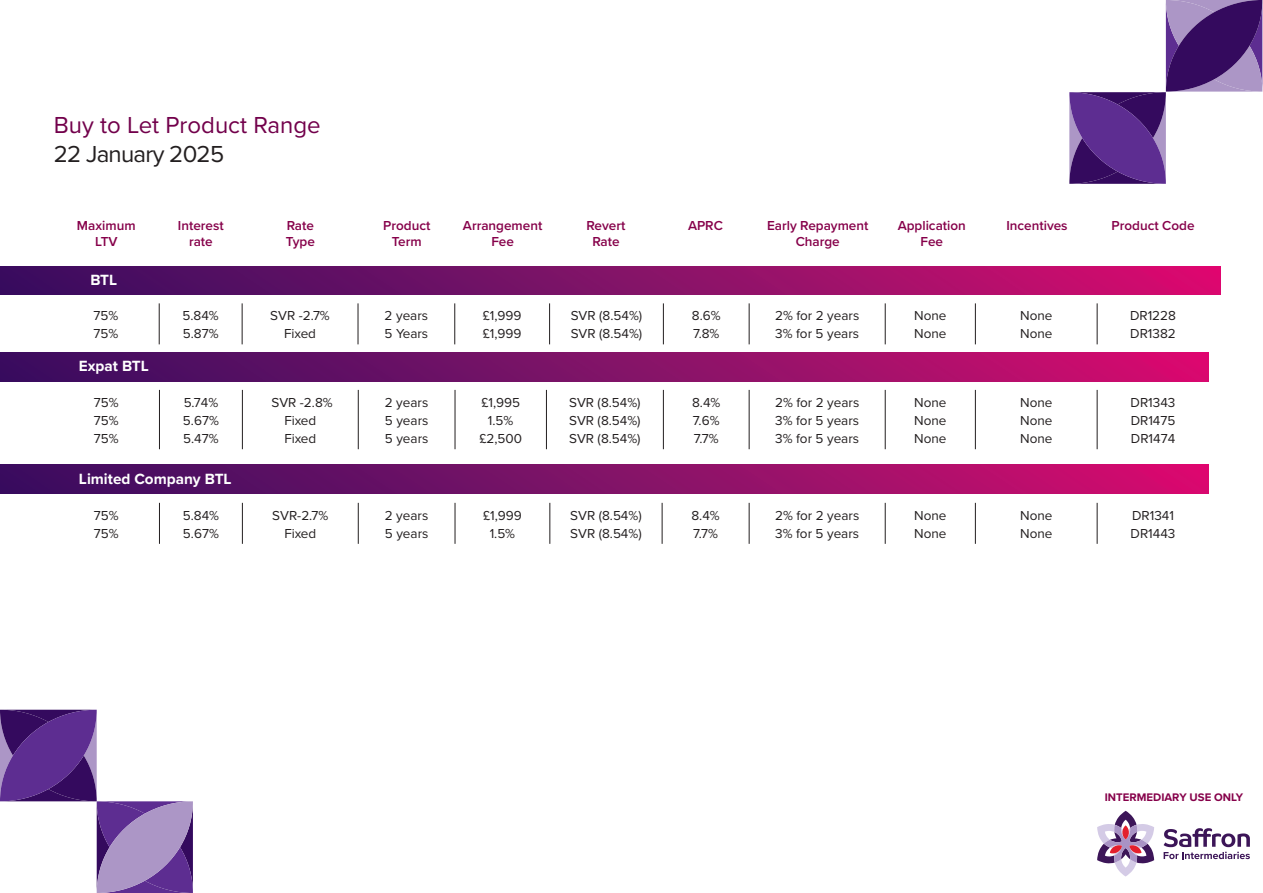
<style>
.page{position:relative;width:1263px;height:893px;background:#fff}
.page>*{position:absolute;margin:0;border:0;box-sizing:border-box;transform-origin:0 0}
.t1{font:24px "Proxima Nova";color:#72004b}
.t2{font:24px "Proxima Nova";letter-spacing:-.03em;color:#231f20}
.t3{font:700 15.3px "Proxima Nova";color:#fff}
.t4{font:13.5px "Proxima Nova";color:#231f20}
.t5{font:600 13.5px/16.2px "Proxima Nova";color:#86004a;text-align:center}
.t6{font:700 11.4px "Proxima Nova";color:#86004a}
</style>
<div class="page">
<div style="left:0;top:352px;width:1209px;height:29px;background:linear-gradient(to right,#34105f,#d50f6f)"></div>
<div style="left:0;top:465px;width:1209px;height:28px;background:linear-gradient(to right,#34105f,#d50f6f)"></div>
<hr style="left:159px;top:503px;width:1px;height:41px;background:#231f20">
<hr style="left:242px;top:503px;width:1px;height:41px;background:#231f20">
<hr style="left:358px;top:503px;width:1px;height:41px;background:#231f20">
<hr style="left:455px;top:503px;width:1px;height:41px;background:#231f20">
<hr style="left:550px;top:503px;width:1px;height:41px;background:#231f20">
<hr style="left:662px;top:503px;width:1px;height:41px;background:#231f20">
<hr style="left:749px;top:503px;width:1px;height:41px;background:#231f20">
<hr style="left:885px;top:503px;width:1px;height:41px;background:#231f20">
<hr style="left:975px;top:503px;width:1px;height:41px;background:#231f20">
<hr style="left:1097px;top:503px;width:1px;height:41px;background:#231f20">
<hr style="left:159px;top:390px;width:1px;height:59px;background:#231f20">
<hr style="left:242px;top:390px;width:1px;height:59px;background:#231f20">
<hr style="left:358px;top:390px;width:1px;height:59px;background:#231f20">
<hr style="left:455px;top:390px;width:1px;height:59px;background:#231f20">
<hr style="left:546px;top:390px;width:1px;height:59px;background:#231f20">
<hr style="left:663px;top:390px;width:1px;height:59px;background:#231f20">
<hr style="left:749px;top:390px;width:1px;height:59px;background:#231f20">
<hr style="left:885px;top:390px;width:1px;height:59px;background:#231f20">
<hr style="left:975px;top:390px;width:1px;height:59px;background:#231f20">
<hr style="left:1097px;top:390px;width:1px;height:59px;background:#231f20">
<svg style="left:1069px;top:0;width:193px;height:184px"></svg>
<svg style="left:0;top:710px;width:193px;height:183px"></svg>
<svg style="left:1163px;top:828px;width:87px;height:31px"></svg>
<svg style="left:1097px;top:811px;width:57px;height:65px"></svg>
<div style="left:0;top:266px;width:1220px;height:29px;background:linear-gradient(to right,#33105f,#d60f6f)"></div>
<hr style="left:159px;top:303px;width:1px;height:41px;background:#231f20">
<hr style="left:242px;top:303px;width:1px;height:41px;background:#231f20">
<hr style="left:358px;top:303px;width:1px;height:41px;background:#231f20">
<hr style="left:454px;top:303px;width:1px;height:41px;background:#231f20">
<hr style="left:549px;top:303px;width:1px;height:41px;background:#231f20">
<hr style="left:663px;top:303px;width:1px;height:41px;background:#231f20">
<hr style="left:749px;top:303px;width:1px;height:41px;background:#231f20">
<hr style="left:885px;top:303px;width:1px;height:41px;background:#231f20">
<hr style="left:975px;top:303px;width:1px;height:41px;background:#231f20">
<hr style="left:1097px;top:303px;width:1px;height:41px;background:#231f20">
<p class="t1" style="left:54px;top:107px;width:268px">Buy to Let Product Range</p>
<p class="t2" style="left:54px;top:136px;width:172px">22 January 2025</p>
<p class="t5" style="left:77px;top:217px;width:60px">Maximum<br>LTV</p>
<p class="t5" style="left:178px;top:217px;width:47px">Interest rate</p>
<p class="t5" style="left:287px;top:217px;width:29px">Rate</p>
<p class="t5" style="left:286px;top:233px;width:31px">Type</p>
<p class="t3" style="left:90px;top:268px;width:28px">BTL</p>
<p class="t4" style="left:94px;top:305px;width:26px">75%</p>
<p class="t4" style="left:94px;top:324px;width:26px">75%</p>
<p class="t3" style="left:79px;top:355px;width:71px">Expat BTL</p>
<p class="t4" style="left:94px;top:392px;width:26px">75%</p>
<p class="t4" style="left:94px;top:410px;width:26px">75%</p>
<p class="t4" style="left:94px;top:429px;width:26px">75%</p>
<p class="t4" style="left:182px;top:305px;width:38px">5.84%</p>
<p class="t4" style="left:183px;top:324px;width:37px">5.87%</p>
<p class="t4" style="left:184px;top:392px;width:36px">5.74%</p>
<p class="t4" style="left:183px;top:410px;width:37px">5.67%</p>
<p class="t4" style="left:183px;top:429px;width:37px">5.47%</p>
<p class="t3" style="left:79px;top:467px;width:154px">Limited Company BTL</p>
<p class="t4" style="left:94px;top:505px;width:26px">75%</p>
<p class="t4" style="left:94px;top:523px;width:26px">75%</p>
<p class="t4" style="left:183px;top:505px;width:38px">5.84%</p>
<p class="t4" style="left:183px;top:523px;width:37px">5.67%</p>
<p class="t4" style="left:270px;top:305px;width:61px">SVR -2.7%</p>
<p class="t4" style="left:284px;top:324px;width:33px">Fixed</p>
<p class="t4" style="left:271px;top:392px;width:63px">SVR -2.8%</p>
<p class="t4" style="left:284px;top:410px;width:33px">Fixed</p>
<p class="t4" style="left:284px;top:429px;width:33px">Fixed</p>
<p class="t4" style="left:272px;top:505px;width:58px">SVR-2.7%</p>
<p class="t4" style="left:284px;top:523px;width:33px">Fixed</p>
<p class="t5" style="left:383px;top:217px;width:49px">Product</p>
<p class="t5" style="left:392px;top:233px;width:31px">Term</p>
<p class="t5" style="left:463px;top:217px;width:81px">Arrangement<br>Fee</p>
<p class="t5" style="left:586px;top:217px;width:40px">Revert<br>Rate</p>
<p class="t5" style="left:688px;top:217px;width:36px">APRC</p>
<p class="t5" style="left:767px;top:217px;width:103px">Early Repayment<br>Charge</p>
<p class="t5" style="left:898px;top:217px;width:70px">Application<br>Fee</p>
<p class="t5" style="left:1006px;top:217px;width:63px">Incentives</p>
<p class="t5" style="left:1111px;top:217px;width:84px">Product Code</p>
<p class="t4" style="left:385px;top:305px;width:45px">2 years</p>
<p class="t4" style="left:385px;top:324px;width:45px">5 Years</p>
<p class="t4" style="left:483px;top:305px;width:40px">£1,999</p>
<p class="t4" style="left:483px;top:324px;width:40px">£1,999</p>
<p class="t4" style="left:571px;top:305px;width:73px">SVR (8.54%)</p>
<p class="t4" style="left:571px;top:324px;width:73px">SVR (8.54%)</p>
<p class="t4" style="left:692px;top:305px;width:30px">8.6%</p>
<p class="t4" style="left:693px;top:324px;width:28px">7.8%</p>
<p class="t4" style="left:775px;top:305px;width:86px">2% for 2 years</p>
<p class="t4" style="left:775px;top:324px;width:85px">3% for 5 years</p>
<p class="t4" style="left:914px;top:305px;width:34px">None</p>
<p class="t4" style="left:914px;top:324px;width:34px">None</p>
<p class="t4" style="left:1020px;top:305px;width:34px">None</p>
<p class="t4" style="left:1020px;top:324px;width:34px">None</p>
<p class="t4" style="left:1130px;top:305px;width:47px">DR1228</p>
<p class="t4" style="left:1130px;top:324px;width:47px">DR1382</p>
<p class="t4" style="left:385px;top:392px;width:45px">2 years</p>
<p class="t4" style="left:385px;top:410px;width:45px">5 years</p>
<p class="t4" style="left:385px;top:429px;width:45px">5 years</p>
<p class="t4" style="left:481px;top:392px;width:40px">£1,995</p>
<p class="t4" style="left:488px;top:410px;width:27px">1.5%</p>
<p class="t4" style="left:479px;top:429px;width:44px">£2,500</p>
<p class="t4" style="left:569px;top:392px;width:73px">SVR (8.54%)</p>
<p class="t4" style="left:569px;top:410px;width:73px">SVR (8.54%)</p>
<p class="t4" style="left:569px;top:429px;width:73px">SVR (8.54%)</p>
<p class="t4" style="left:692px;top:392px;width:30px">8.4%</p>
<p class="t4" style="left:693px;top:410px;width:28px">7.6%</p>
<p class="t4" style="left:694px;top:429px;width:26px">7.7%</p>
<p class="t4" style="left:775px;top:392px;width:86px">2% for 2 years</p>
<p class="t4" style="left:775px;top:410px;width:85px">3% for 5 years</p>
<p class="t4" style="left:775px;top:429px;width:85px">3% for 5 years</p>
<p class="t4" style="left:914px;top:392px;width:34px">None</p>
<p class="t4" style="left:914px;top:410px;width:34px">None</p>
<p class="t4" style="left:914px;top:429px;width:34px">None</p>
<p class="t4" style="left:1020px;top:392px;width:34px">None</p>
<p class="t4" style="left:1020px;top:410px;width:34px">None</p>
<p class="t4" style="left:1020px;top:429px;width:34px">None</p>
<p class="t4" style="left:1131px;top:392px;width:46px">DR1343</p>
<p class="t4" style="left:1131px;top:410px;width:46px">DR1475</p>
<p class="t4" style="left:1131px;top:429px;width:46px">DR1474</p>
<p class="t4" style="left:385px;top:505px;width:45px">2 years</p>
<p class="t4" style="left:385px;top:523px;width:45px">5 years</p>
<p class="t4" style="left:483px;top:505px;width:40px">£1,999</p>
<p class="t4" style="left:490px;top:523px;width:27px">1.5%</p>
<p class="t4" style="left:570px;top:505px;width:73px">SVR (8.54%)</p>
<p class="t4" style="left:570px;top:523px;width:73px">SVR (8.54%)</p>
<p class="t4" style="left:691px;top:505px;width:30px">8.4%</p>
<p class="t4" style="left:693px;top:523px;width:26px">7.7%</p>
<p class="t4" style="left:775px;top:505px;width:86px">2% for 2 years</p>
<p class="t4" style="left:775px;top:523px;width:85px">3% for 5 years</p>
<p class="t4" style="left:914px;top:505px;width:34px">None</p>
<p class="t4" style="left:914px;top:523px;width:34px">None</p>
<p class="t4" style="left:1020px;top:505px;width:34px">None</p>
<p class="t4" style="left:1020px;top:523px;width:34px">None</p>
<p class="t4" style="left:1132px;top:505px;width:43px">DR1341</p>
<p class="t4" style="left:1131px;top:523px;width:46px">DR1443</p>
<p class="t6" style="left:1105px;top:789px;width:140px">INTERMEDIARY USE ONLY</p>
</div>
